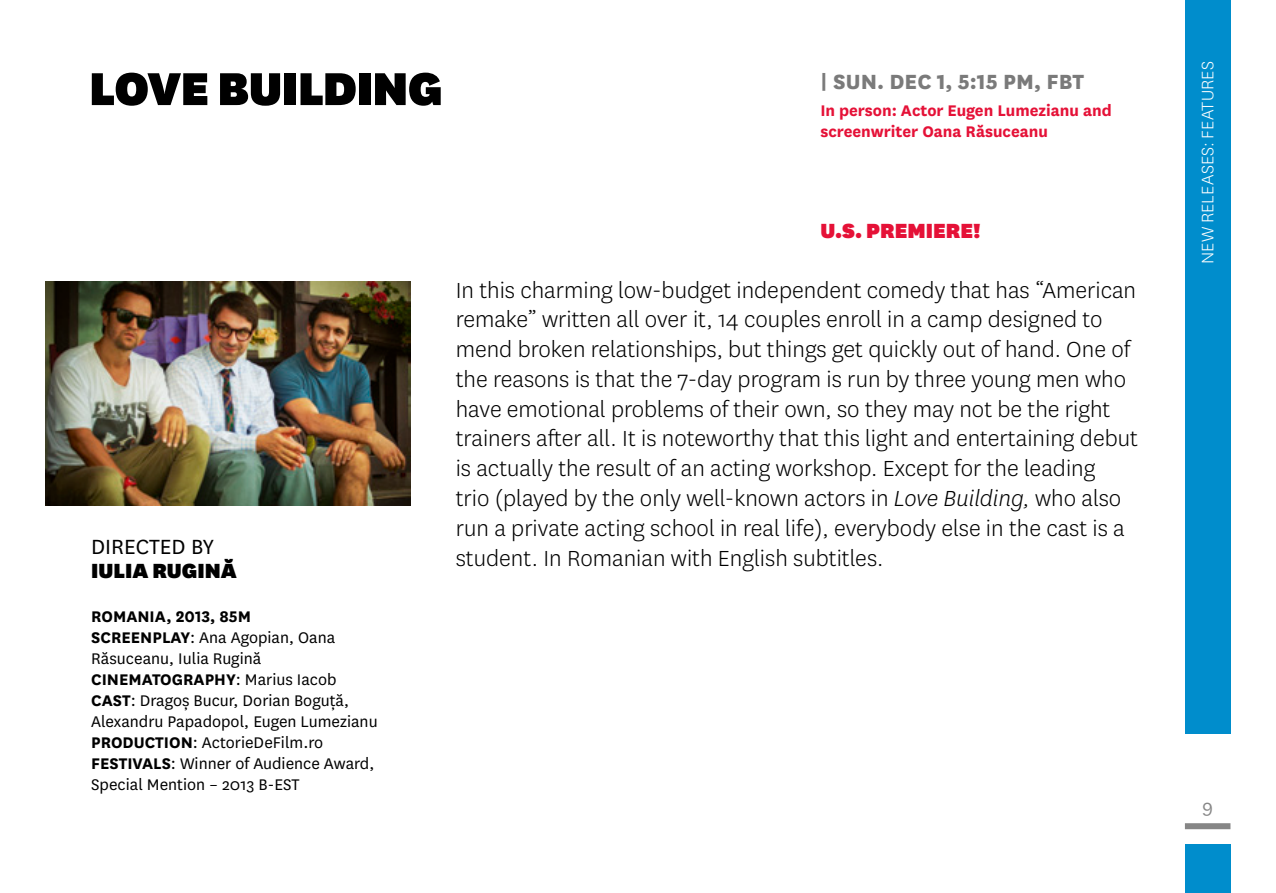
<style>
.page{position:relative;width:1276px;height:893px;background:#fff}
.page>*{position:absolute;margin:0;border:0;box-sizing:border-box;transform-origin:0 0}
.t1{font:900 54px "National";letter-spacing:-.01em;color:#000}
.t2{font:300 25.5px/29.7px "National";color:#000}
.t3{font:800 24px "National";color:#7a7a7a}
.t4{font:900 24px "National";color:#e51137}
.t5{font:900 24px "National";color:#000}
.t6{font:24px "National";color:#000}
.t7{font:21px "National";color:#868686}
.t8{font:300 19.5px "National";letter-spacing:.005em;color:#fff}
.t9{font:18px/21px "National";color:#000}
.t10{font:700 18px/21px "National";color:#e51137}
.t11{font:700 18px "National";color:#000}
.s1{font-weight:700}
.s2{font-style:italic}
</style>
<div class="page">
<div style="left:1185px;top:844px;width:45px;height:49px;background:#008dcc"></div>
<div style="left:1185px;top:823px;width:45px;height:6px;background:#868686"></div>
<div style="left:1185px;top:0;width:45px;height:733px;background:#008dcc"></div>
<img style="left:46px;top:281px;width:364px;height:225px">
<h1 class="t1" style="left:89px;top:51px;width:355px">LOVE BUILDING</h1>
<p class="t3" style="left:820px;top:65px;width:265px">| SUN. DEC 1, 5:15 pm, FBT</p>
<p class="t10" style="left:820px;top:99px;width:293px">In person: Actor Eugen Lumezianu and screenwriter Oana Răsuceanu</p>
<p class="t6" style="left:91px;top:531px;width:124px">Directed by</p>
<p class="t5" style="left:91px;top:554px;width:147px">IULIA RUGINĂ</p>
<p class="t11" style="left:91px;top:604px;width:22px">Romania</p>
<p class="t11" style="left:166px;top:604px;width:83px">, 2013, 85m</p>
<p class="t11" style="left:91px;top:625px;width:21px">Screen</p>
<p class="t9" style="left:91px;top:627px;width:245px;text-indent:61px"><span class="s1">play</span>: Ana Agopian, Oana<br>Răsuceanu, Iulia Rugină</p>
<p class="t11" style="left:91px;top:667px;width:22px">Cinema</p>
<p class="t11" style="left:152px;top:667px;width:21px">togra</p>
<p class="t9" style="left:91px;top:669px;width:288px;text-indent:114px"><span class="s1">phy</span>: Marius Iacob<br><span class="s1">Cast</span>: Dragoș Bucur, Dorian Boguță,<br>Alexandru Papadopol, Eugen Lumezianu</p>
<p class="t11" style="left:91px;top:730px;width:12px">Produc</p>
<p class="t9" style="left:155px;top:732px;width:169px"><span class="s1">tion</span> : ActorieDeFilm.ro</p>
<p class="t11" style="left:91px;top:751px;width:46px">Festivals</p>
<p class="t9" style="left:91px;top:753px;width:285px;text-indent:80px">: Winner of Audience Award,<br>Special Mention – 2013 B-EST</p>
<p class="t4" style="left:820px;top:214px;width:76px">U.S. PREM</p>
<p class="t4" style="left:925px;top:214px;width:56px">IERE!</p>
<p class="t2" style="left:456px;top:274px;width:684px">I n this charming low-budget independent comedy that has “American remake” written all over it, 14 couples enroll in a camp designed to mend broken relationships, but things get quickly out of hand. One of the reasons is that the 7-day program is run by three young men who have emotional problems of their own, so they may not be the right trainers after all. It is noteworthy that this light and entertaining debut is actually the result of an acting workshop. Except for the leading<br>trio (played by the only well-known actors in <span class="s2">Love Building,</span> who also run a private acting school in real life), everybody else in the cast is a student. I n Romanian with English subtitles.</p>
<p class="t8" style="left:1195px;top:264px;width:204px;rotate:-90deg">NEW RELEASES: FEATURES</p>
<p class="t7" style="left:1202px;top:792px;width:12px">9</p>
</div>
